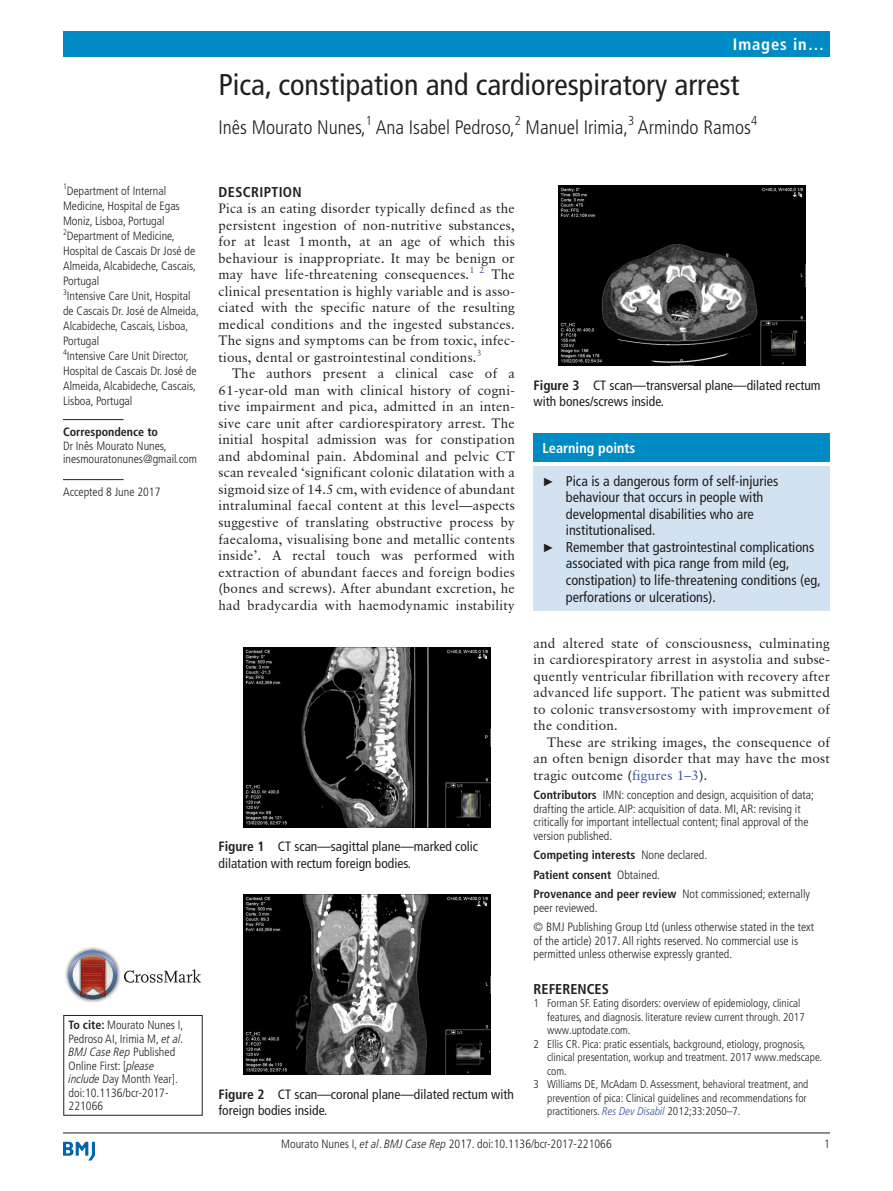
<style>
.page{position:relative;width:893px;height:1191px;background:#fff}
.page>*{position:absolute;margin:0;border:0;box-sizing:border-box;transform-origin:0 0}
.t1{font:condensed 30px "Frutiger LT Pro";color:#231f20}
.t2{font:300 condensed 19.5px "Frutiger LT Pro";color:#231f20}
.t3{font:700 condensed 16.5px "Frutiger LT Std";letter-spacing:.055em;color:#fff}
.t4{font:condensed 14.25px "Frutiger LT Pro";color:#231f20}
.t5{font:700 condensed 14.25px "Frutiger LT Pro";color:#fff}
.t6{font:700 condensed 14.25px "Frutiger LT Pro";letter-spacing:.025em;color:#231f20}
.t7{font:700 condensed 14.25px "Frutiger LT Std";color:#231f20}
.t8{font:13.5px/16.5px "Classical Garamond BT";letter-spacing:.02em;color:#231f20;text-align:justify}
.t9{font:condensed 13.5px/16.5px "Frutiger LT Pro";color:#231f20}
.t10{font:300 condensed 12px/15px "Frutiger LT Pro";color:#231f20}
.t11{font:700 condensed 12px/19.5px "Frutiger LT Pro";color:#231f20}
.t12{font:300 condensed 11.25px "Frutiger LT Pro";color:#231f20}
.s1{font-weight:700}
.s2{font-style:italic}
.s3{font-family:"Arial";font-stretch:normal;font-size:12px}
.s4{color:#3853a3}
.s5{font-weight:300}
.s6{font-style:italic;color:#3853a3}
</style>
<div class="page">
<hr style="left:63px;top:1132px;width:767px;height:1px;background:#231f20">
<svg style="left:63px;top:1141px;width:32px;height:19px"></svg>
<div style="left:63px;top:31px;width:767px;height:25px;background:#008bc5"></div>
<div style="left:63px;top:1015px;width:140px;height:100px;border:1px solid #231f20"></div>
<hr style="left:63px;top:419px;width:61px;height:1px;background:#231f20">
<hr style="left:63px;top:479px;width:61px;height:1px;background:#231f20">
<img style="left:65px;top:947px;width:55px;height:55px">
<svg style="left:68px;top:950px;width:49px;height:49px;background:#a88588"></svg>
<svg style="left:124px;top:969px;width:77px;height:13px"></svg>
<img style="left:243px;top:647px;width:247px;height:180px">
<img style="left:243px;top:894px;width:247px;height:180px">
<img style="left:558px;top:186px;width:247px;height:180px">
<div style="left:534px;top:433px;width:296px;height:29px;background:#008bc5"></div>
<div style="left:534px;top:466px;width:296px;height:144px;background:#d2e2f0"></div>
<p class="t10" style="left:63px;top:183px;width:137px"><sup>1</sup>Department of Internal<br>Medicine, Hospital de Egas<br>Moniz, Lisboa, Portugal<br><sup>2</sup>Department of Medicine,<br>Hospital de Cascais Dr José de<br>Almeida, Alcabideche, Cascais,<br>Portugal<br><sup>3</sup>Intensive Care Unit, Hospital de Cascais Dr. José de Almeida,<br>Alcabideche, Cascais, Lisboa,<br>Portugal<br><sup>4</sup>Intensive Care Unit Director,<br>Hospital de Cascais Dr. José de<br>Almeida, Alcabideche, Cascais,<br>Lisboa, Portugal</p>
<p class="t11" style="left:63px;top:422px;width:97px">Correspondence to</p>
<p class="t10" style="left:63px;top:439px;width:135px;line-height:13.5px">Dr Inês Mourato Nunes, inesmouratonunes@gmail.com</p>
<p class="t10" style="left:63px;top:485px;width:99px">Accepted 8 June 2017</p>
<p class="t10" style="left:69px;top:1018px;width:116px;line-height:13.5px"><span class="s1">To cite:</span> Mourato Nunes I,<br>Pedroso AI, Irimia M, <span class="s2">et al</span>.<br><span class="s2">BMJ Case Rep</span> Published<br>Online First: [<span class="s2">please include</span> Day Month Year]. doi:10.1136/bcr-2017-<br>221066</p>
<p class="t3" style="left:733px;top:34px;width:93px">IMAGES IN…</p>
<h1 class="t1" style="left:219px;top:67px;width:522px">Pica, constipation and cardiorespiratory arrest</h1>
<h2 class="t2" style="left:219px;top:116px;width:540px">Inês Mourato Nunes,<sup>1</sup> Ana Isabel Pedroso,<sup>2</sup> Manuel Irimia,<sup>3</sup> Armindo Ramos<sup>4</sup></h2>
<p class="t6" style="left:219px;top:183px;width:85px">Description</p>
<p class="t8" style="left:219px;top:200px;width:298px">Pica is an eating disorder typically defined as the persistent ingestion of non-nutritive substances, for at least 1 month, at an age of which this behaviour is inappropriate. It may be benign or may have life-threatening consequences.<sup>1</sup> <sup>2</sup> The clinical presentation is highly variable and is asso&shy;ciated with the specific nature of the resulting medical conditions and the ingested substances.<br>The signs and symptoms can be from toxic, infec&shy;tious, dental or gastrointestinal conditions.<sup>3</sup></p>
<p class="t8" style="left:219px;top:365px;width:298px;text-indent:14px">The authors present a clinical case of a 61-year-old man with clinical history of cogni&shy;tive impairment and pica, admitted in an inten&shy;sive care unit after cardiorespiratory arrest. The initial hospital admission was for constipation and abdominal pain. Abdominal and pelvic CT scan revealed ‘significant colonic dilatation with a sigmoid size of 14.5 cm, with evidence of abundant intraluminal faecal content at this level—aspects suggestive of translating obstructive process by faecaloma, visualising bone and metallic contents inside’. A rectal touch was performed with extraction of abundant faeces and foreign bodies (bones and screws). After abundant excretion, he had bradycardia with haemodynamic instability</p>
<p class="t9" style="left:219px;top:838px;width:261px"><span class="s1">Figure 1</span> CT scan—sagittal plane—marked colic dilatation with rectum foreign bodies.</p>
<p class="t9" style="left:219px;top:1085px;width:297px"><span class="s1">Figure 2</span> CT scan—coronal plane—dilated rectum with foreign bodies inside.</p>
<p class="t9" style="left:534px;top:377px;width:289px"><span class="s1">Figure 3</span> CT scan—transversal plane—dilated rectum with bones/screws inside.</p>
<p class="t5" style="left:543px;top:440px;width:94px">Learning points</p>
<p class="t4" style="left:543px;top:473px;width:237px"><span class="s3">►</span> Pica is a dangerous form of self-injuries</p>
<p class="t4" style="left:566px;top:489px;width:199px">behaviour that occurs in people with</p>
<p class="t4" style="left:566px;top:506px;width:190px">developmental disabilities who are</p>
<p class="t4" style="left:566px;top:522px;width:91px">institutionalised.</p>
<p class="t4" style="left:543px;top:539px;width:273px"><span class="s3">►</span> Remember that gastrointestinal complications</p>
<p class="t4" style="left:566px;top:555px;width:225px">associated with pica range from mild (eg,</p>
<p class="t4" style="left:566px;top:572px;width:256px">constipation) to life-threatening conditions (eg,</p>
<p class="t4" style="left:566px;top:588px;width:151px">perforations or ulcerations).</p>
<p class="t8" style="left:534px;top:634px;width:298px">and altered state of consciousness, culminating in cardiorespiratory arrest in asystolia and subse&shy;quently ventricular fibrillation with recovery after advanced life support. The patient was submitted to colonic transversostomy with improvement of the condition.</p>
<p class="t8" style="left:534px;top:733px;width:298px;text-indent:14px">These are striking images, the consequence of an often benign disorder that may have the most tragic outcome (<span class="s4">figures 1–3</span>).</p>
<p class="t10" style="left:534px;top:788px;width:282px;line-height:13.5px"><span class="s1">Contributors</span> IMN: conception and design, acquisition of data; drafting the article. AIP: acquisition of data. MI, AR: revising it critically for important intellectual content; final approval of the version published.</p>
<p class="t11" style="left:534px;top:845px;width:278px">Competing interests <span class="s5">None declared.<br></span>Patient consent <span class="s5">Obtained.<br></span>Provenance and peer review <span class="s5">Not commissioned; externally</span></p>
<p class="t10" style="left:534px;top:898px;width:282px;line-height:19.5px">peer reviewed.<br>© BMJ Publishing Group Ltd (unless otherwise stated in the text</p>
<p class="t10" style="left:534px;top:934px;width:266px;line-height:13.5px">of the article) 2017. All rights reserved. No commercial use is permitted unless otherwise expressly granted.</p>
<p class="t7" style="left:534px;top:980px;width:77px">REFERENCES</p>
<p class="t12" style="left:534px;top:996px;width:268px">1 Forman SF. Eating disorders: overview of epidemiology, clinical</p>
<p class="t12" style="left:547px;top:1010px;width:259px">features, and diagnosis. literature review current through. 2017</p>
<p class="t12" style="left:547px;top:1023px;width:85px">www.uptodate.com.</p>
<p class="t12" style="left:534px;top:1037px;width:274px">2 Ellis CR. Pica: pratic essentials, background, etiology, prognosis,</p>
<p class="t12" style="left:547px;top:1050px;width:277px">clinical presentation, workup and treatment. 2017 www.medscape.</p>
<p class="t12" style="left:547px;top:1064px;width:21px">com.</p>
<p class="t12" style="left:534px;top:1077px;width:276px">3 Williams DE, McAdam D. Assessment, behavioral treatment, and</p>
<p class="t12" style="left:547px;top:1091px;width:261px">prevention of pica: Clinical guidelines and recommendations for</p>
<p class="t12" style="left:547px;top:1104px;width:195px">practitioners. <span class="s6">Res Dev Disabil</span> 2012;33:2050–7.</p>
<p class="t10" style="left:281px;top:1136px;width:332px">Mourato Nunes I, <span class="s2">et al</span>. <span class="s2">BMJ Case Rep</span> 2017. doi:10.1136/bcr-2017-221066</p>
<p class="t10" style="left:824px;top:1136px;width:7px">1</p>
</div>
